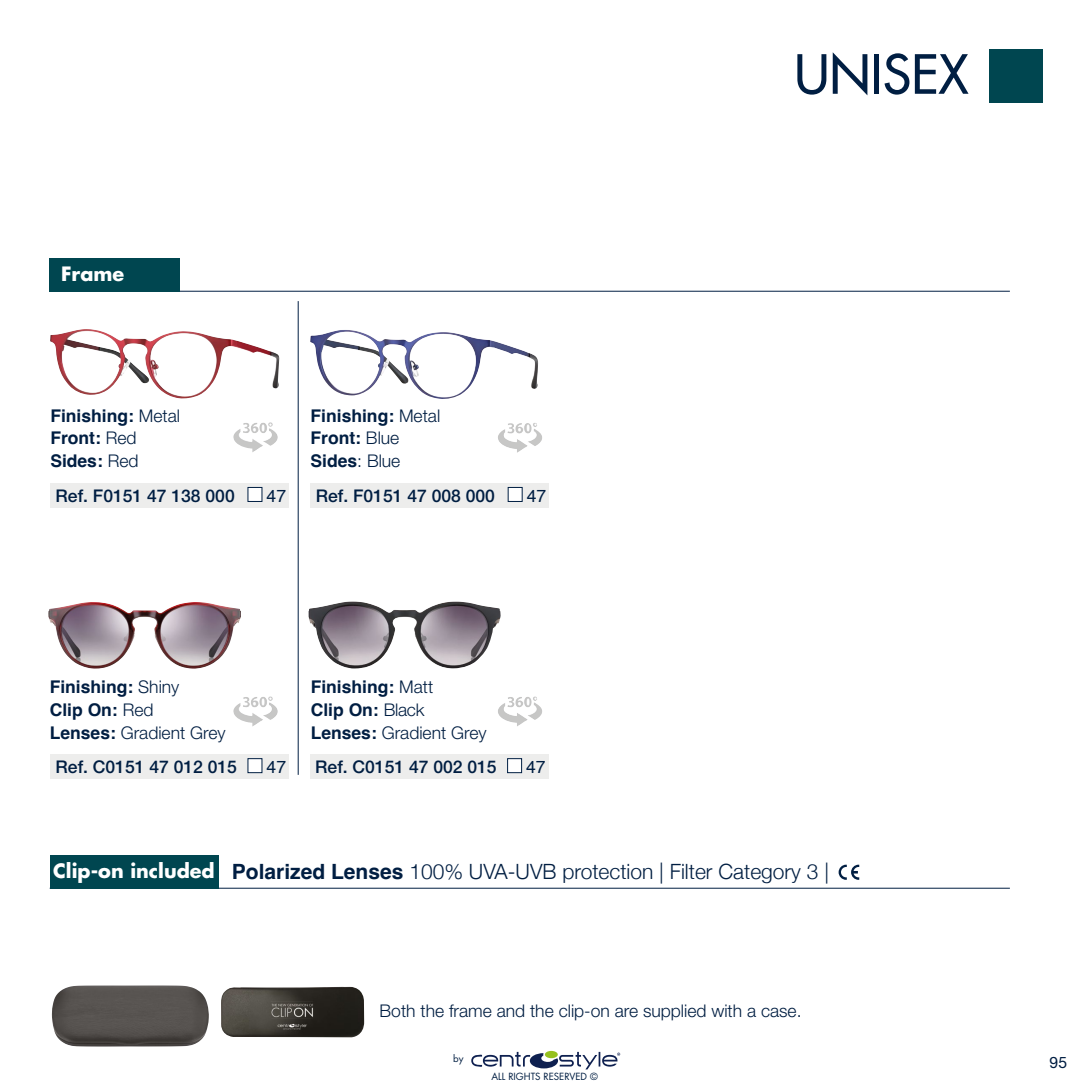
<style>
.page{position:relative;width:1092px;height:1092px;background:#fff}
.page>*{position:absolute;margin:0;border:0;box-sizing:border-box;transform-origin:0 0}
.t1{font:500 52.5px "Futura Std";color:#001e42}
.t2{font:300 21px "Helvetica Neue";color:#001e42}
.t3{font:700 19.25px "Futura Std";color:#fff}
.t4{font:700 17.5px/22.8px "Helvetica";color:#001e42}
.t5{font:300 17.5px "Helvetica Neue LT Std";color:#001e42}
.t6{font:500 17.5px "Helvetica Neue LT Std";color:#001e42}
.t7{font:17.5px "Helvetica";color:#001e42}
.t8{font:15.75px "Helvetica Neue LT Std";color:#001e42}
.t9{font:9.62px "Futura Std";color:#001e42}
.s1{font-family:"Helvetica Neue LT Std";font-weight:300}
.s2{font-family:"Helvetica";font-weight:700}
.s3{font-family:"Futura Std";font-weight:700;font-size:19.25px;color:#fff}
</style>
<div class="page">
<img style="left:50px;top:329px;width:229px;height:70px">
<img style="left:310px;top:330px;width:228px;height:69px">
<img style="left:48px;top:602px;width:193px;height:67px">
<img style="left:308px;top:601px;width:192px;height:67px">
<div style="left:50px;top:483px;width:238px;height:24px;background:#ededec"></div>
<div style="left:247px;top:487px;width:15px;height:15px;background:#fff;border:1px solid #001e42"></div>
<div style="left:310px;top:483px;width:238px;height:24px;background:#ededec"></div>
<div style="left:507px;top:487px;width:15px;height:15px;background:#fff;border:1px solid #001e42"></div>
<div style="left:50px;top:754px;width:238px;height:24px;background:#ededec"></div>
<div style="left:247px;top:758px;width:15px;height:15px;background:#fff;border:1px solid #001e42"></div>
<div style="left:310px;top:754px;width:238px;height:24px;background:#ededec"></div>
<div style="left:507px;top:758px;width:15px;height:15px;background:#fff;border:1px solid #001e42"></div>
<hr style="left:50px;top:291px;width:959px;height:1px;background:#001e42">
<svg style="left:838px;top:864px;width:21px;height:15px"></svg>
<hr style="left:50px;top:887px;width:959px;height:1px;background:#001e42">
<div style="left:50px;top:855px;width:168px;height:33px;background:#004650"></div>
<div style="left:50px;top:258px;width:130px;height:33px;background:#004650"></div>
<img style="left:52px;top:985px;width:157px;height:61px">
<img style="left:221px;top:986px;width:143px;height:51px">
<hr style="left:298px;top:301px;width:1px;height:473px;background:#001e42">
<div style="left:988px;top:50px;width:54px;height:53px;background:#004650"></div>
<img style="left:233px;top:422px;width:45px;height:30px">
<img style="left:233px;top:696px;width:45px;height:30px">
<img style="left:498px;top:696px;width:44px;height:30px">
<img style="left:498px;top:423px;width:44px;height:30px">
<svg style="left:471px;top:1051px;width:149px;height:18px"></svg>
<p class="t3" style="left:61px;top:261px;width:65px">Frame</p>
<p class="t4" style="left:50px;top:406px;width:131px">Finishing: <span class="s1">Metal<br></span>Front: <span class="s1">Red<br></span>Sides: <span class="s1">Red</span></p>
<p class="t4" style="left:310px;top:406px;width:131px">Finishing: <span class="s1">Metal<br></span>Front: <span class="s1">Blue<br></span>Sides<span class="s1">: Blue</span></p>
<p class="t6" style="left:56px;top:485px;width:181px">Ref. F0151 47 138 000</p>
<p class="t7" style="left:266px;top:482px;width:21px">47</p>
<p class="t6" style="left:316px;top:485px;width:181px">Ref. F0151 47 008 000</p>
<p class="t7" style="left:526px;top:482px;width:21px">47</p>
<p class="t4" style="left:50px;top:677px;width:131px">Finishing: <span class="s1">Shiny<br></span>Clip On: <span class="s1">Red</span></p>
<p class="t5" style="left:50px;top:721px;width:177px"><span class="s2">Lenses:</span> Gradient Grey</p>
<p class="t4" style="left:311px;top:677px;width:124px">Finishing: <span class="s1">Matt<br></span>Clip On: <span class="s1">Black</span></p>
<p class="t5" style="left:311px;top:721px;width:177px"><span class="s2">Lenses:</span> Gradient Grey</p>
<p class="t6" style="left:56px;top:756px;width:183px">Ref. C0151 47 012 015</p>
<p class="t7" style="left:266px;top:753px;width:21px">47</p>
<p class="t6" style="left:315px;top:756px;width:183px">Ref. C0151 47 002 015</p>
<p class="t7" style="left:526px;top:753px;width:21px">47</p>
<h1 class="t1" style="left:794px;top:41px;width:176px">UNISEX</h1>
<p class="t2" style="left:53px;top:854px;width:777px"><span class="s3">Clip-on included</span> <span class="s2">Polarized Lenses</span> 100% UVA-UVB protection | Filter Category 3 |</p>
<p class="t5" style="left:379px;top:999px;width:423px">Both the frame and the clip-on are supplied with a case.</p>
<p class="t9" style="left:453px;top:1051px;width:12px">by</p>
<p class="t9" style="left:491px;top:1070px;width:108px">ALL RIGHTS RESERVED ©</p>
<p class="t8" style="left:1049px;top:1052px;width:19px">95</p>
</div>
